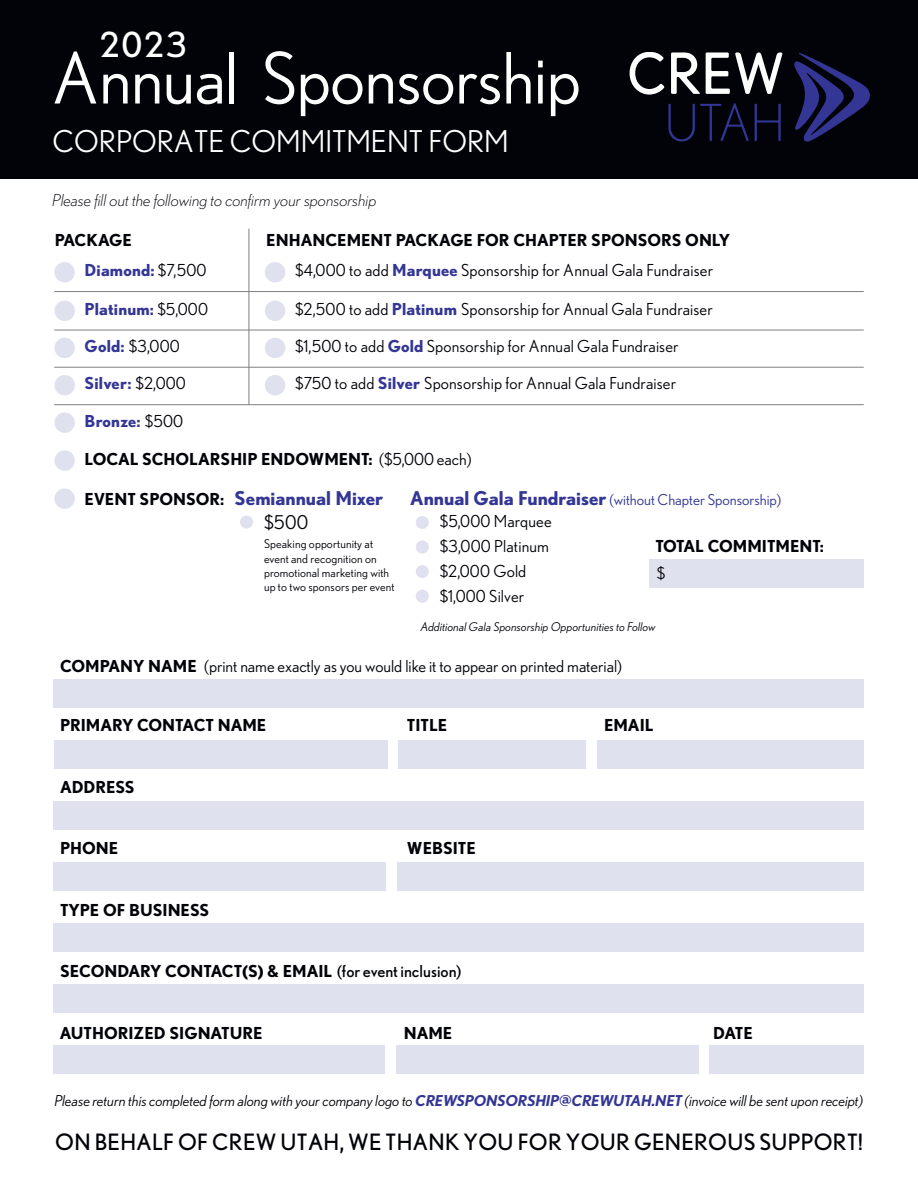
<style>
.page{position:relative;width:918px;height:1188px;background:#fff}
.page>*{position:absolute;margin:0;border:0;box-sizing:border-box;transform-origin:0 0}
.t1{font:70.65px "Nobel";letter-spacing:-.01em;color:#fff}
.t2{font:34.5px "Nobel";color:#fff}
.t3{font:30px "Nobel";color:#fff}
.t4{font:22.5px "Nobel";letter-spacing:.015em;color:#010308}
.t5{font:700 19.05px "Nobel";color:#333695}
.t6{font:19.05px "Nobel";color:#010308}
.t7{font:16.5px/24.8px "Nobel";letter-spacing:.01em;color:#010308}
.t8{font:700 16.5px "Nobel";color:#010308}
.t9{font:700 16.5px "Nobel";letter-spacing:.01em;color:#333695}
.t10{font:italic 300 16.5px "Nobel";color:#010308}
.t11{font:700 16.5px "Nobel";letter-spacing:-.02em;color:#010308}
.t12{font:italic 15px "Nobel";color:#010308}
.t13{font:15px "Nobel";color:#333695}
.t14{font:12px/14.4px "Nobel";letter-spacing:.01em;color:#010308}
.t15{font:italic 12px "Nobel";letter-spacing:.01em;color:#010308}
.s1{font-weight:400;color:#010308}
.s2{font-weight:700;color:#333695}
.s3{font-weight:400}
.s4{font-weight:700;font-size:19.05px}
.s5{font-weight:700}
</style>
<div class="page">
<div style="left:0;top:0;width:918px;height:179px;background:#010308"></div>
<hr style="left:54px;top:291px;width:810px;height:1px;background:#808080">
<hr style="left:54px;top:330px;width:810px;height:1px;background:#808080">
<hr style="left:54px;top:367px;width:810px;height:1px;background:#808080">
<hr style="left:54px;top:404px;width:810px;height:1px;background:#808080">
<div style="left:54px;top:262px;width:21px;height:20px;background:#e0e1ef;border-radius:50%"></div>
<div style="left:54px;top:301px;width:21px;height:20px;background:#e0e1ef;border-radius:50%"></div>
<div style="left:54px;top:338px;width:21px;height:20px;background:#e0e1ef;border-radius:50%"></div>
<div style="left:54px;top:375px;width:21px;height:20px;background:#e0e1ef;border-radius:50%"></div>
<div style="left:265px;top:262px;width:20px;height:20px;background:#e0e1ef;border-radius:50%"></div>
<div style="left:265px;top:301px;width:20px;height:20px;background:#e0e1ef;border-radius:50%"></div>
<div style="left:265px;top:338px;width:20px;height:20px;background:#e0e1ef;border-radius:50%"></div>
<div style="left:265px;top:375px;width:20px;height:20px;background:#e0e1ef;border-radius:50%"></div>
<div style="left:54px;top:680px;width:810px;height:28px;background:#e0e1ef"></div>
<div style="left:54px;top:741px;width:333px;height:28px;background:#e0e1ef"></div>
<div style="left:398px;top:741px;width:188px;height:28px;background:#e0e1ef"></div>
<div style="left:597px;top:741px;width:267px;height:28px;background:#e0e1ef"></div>
<div style="left:54px;top:801px;width:810px;height:29px;background:#e0e1ef"></div>
<div style="left:54px;top:862px;width:332px;height:29px;background:#e0e1ef"></div>
<div style="left:397px;top:862px;width:467px;height:29px;background:#e0e1ef"></div>
<div style="left:54px;top:923px;width:810px;height:29px;background:#e0e1ef"></div>
<div style="left:54px;top:984px;width:810px;height:28px;background:#e0e1ef"></div>
<div style="left:54px;top:1045px;width:331px;height:28px;background:#e0e1ef"></div>
<div style="left:396px;top:1045px;width:303px;height:28px;background:#e0e1ef"></div>
<div style="left:710px;top:1045px;width:154px;height:28px;background:#e0e1ef"></div>
<svg style="left:668px;top:103px;width:81px;height:38px"></svg>
<svg style="left:755px;top:104px;width:26px;height:37px"></svg>
<svg style="left:794px;top:52px;width:76px;height:90px"></svg>
<svg style="left:630px;top:52px;width:153px;height:43px"></svg>
<div style="left:54px;top:412px;width:21px;height:21px;background:#e0e1ef;border-radius:50%"></div>
<div style="left:54px;top:450px;width:21px;height:21px;background:#e0e1ef;border-radius:50%"></div>
<div style="left:649px;top:559px;width:215px;height:28px;background:#e0e1ef"></div>
<div style="left:54px;top:488px;width:21px;height:21px;background:#e0e1ef;border-radius:50%"></div>
<div style="left:240px;top:516px;width:13px;height:13px;background:#e0e1ef;border-radius:50%"></div>
<div style="left:416px;top:516px;width:13px;height:13px;background:#e0e1ef;border-radius:50%"></div>
<div style="left:416px;top:541px;width:13px;height:13px;background:#e0e1ef;border-radius:50%"></div>
<div style="left:416px;top:565px;width:13px;height:13px;background:#e0e1ef;border-radius:50%"></div>
<div style="left:416px;top:590px;width:13px;height:13px;background:#e0e1ef;border-radius:50%"></div>
<hr style="left:249px;top:229px;width:1px;height:176px;background:#808080">
<h2 class="t2" style="left:100px;top:24px;width:88px">2023</h2>
<h1 class="t1" style="left:52px;top:38px;width:530px">Annual Sponsorship</h1>
<h3 class="t3" style="left:53px;top:125px;width:458px">CORPORATE COMMITMENT FORM</h3>
<p class="t10" style="left:52px;top:191px;width:326px">Please fill out the following to confirm your sponsorship</p>
<p class="t11" style="left:55px;top:230px;width:79px">PACKAGE</p>
<p class="t8" style="left:266px;top:230px;width:465px">ENHANCEMENT PACKAGE FOR CHAPTER SPONSORS ONLY</p>
<p class="t9" style="left:85px;top:261px;width:123px">Diamond: <span class="s1">$7,500</span></p>
<p class="t9" style="left:85px;top:299px;width:125px">Platinum: <span class="s1">$5,000</span></p>
<p class="t7" style="left:85px;top:334px;width:97px"><span class="s2">Gold:</span> $3,000</p>
<p class="t9" style="left:85px;top:374px;width:103px">Silver: <span class="s1">$2,000</span></p>
<p class="t7" style="left:295px;top:258px;width:419px">$4,000 to add <span class="s2">Marquee</span> Sponsorship for Annual Gala Fundraiser</p>
<p class="t7" style="left:295px;top:296px;width:419px">$2,500 to add <span class="s2">Platinum</span> Sponsorship for Annual Gala Fundraiser</p>
<p class="t7" style="left:295px;top:334px;width:385px">$1,500 to add <span class="s2">Gold</span> Sponsorship for Annual Gala Fundraiser</p>
<p class="t7" style="left:295px;top:371px;width:382px">$750 to add <span class="s2">Silver</span> Sponsorship for Annual Gala Fundraiser</p>
<p class="t9" style="left:85px;top:411px;width:100px">Bronze: <span class="s1">$500</span></p>
<p class="t8" style="left:85px;top:449px;width:388px">LOCAL SCHOLARSHIP ENDOWMENT: <span class="s3">($5,000 each)</span></p>
<p class="t8" style="left:85px;top:489px;width:141px">EVENT SPONSOR:</p>
<p class="t5" style="left:235px;top:487px;width:150px">Semiannual Mixer</p>
<p class="t13" style="left:410px;top:491px;width:373px"><span class="s4">Annual Gala Fundraiser</span> (without Chapter Sponsorship)</p>
<p class="t7" style="left:440px;top:509px;width:114px">$5,000 Marquee $3,000 Platinum $2,000 Gold $1,000 Silver</p>
<p class="t15" style="left:421px;top:620px;width:237px">Additional Gala Sponsorship Opportunities to Follow</p>
<p class="t6" style="left:264px;top:512px;width:46px">$500</p>
<p class="t14" style="left:264px;top:537px;width:132px">Speaking opportunity at event and recognition on promotional marketing with up to two sponsors per event</p>
<p class="t8" style="left:655px;top:536px;width:170px">TOTAL COMMITMENT:</p>
<p class="t7" style="left:657px;top:560px;width:10px">$</p>
<p class="t7" style="left:60px;top:654px;width:563px"><span class="s5">COMPANY NAME</span> (print name exactly as you would like it to appear on printed material)</p>
<p class="t8" style="left:60px;top:716px;width:208px">PRIMARY CONTACT NAME</p>
<p class="t8" style="left:407px;top:716px;width:42px">TITLE</p>
<p class="t8" style="left:604px;top:716px;width:51px">EMAIL</p>
<p class="t8" style="left:60px;top:777px;width:76px">ADDRESS</p>
<p class="t8" style="left:60px;top:838px;width:60px">PHONE</p>
<p class="t8" style="left:407px;top:838px;width:70px">WEBSITE</p>
<p class="t8" style="left:60px;top:900px;width:151px">TYPE OF BUSINESS</p>
<p class="t8" style="left:60px;top:961px;width:403px">SECONDARY CONTACT(S) &amp; EMAIL <span class="s3">(for event inclusion)</span></p>
<p class="t8" style="left:60px;top:1023px;width:204px">AUTHORIZED SIGNATURE</p>
<p class="t8" style="left:404px;top:1023px;width:50px">NAME</p>
<p class="t8" style="left:713px;top:1023px;width:41px">DATE</p>
<p class="t12" style="left:55px;top:1092px;width:810px">Please return this completed form along with your company logo to <span class="s2">CREWSPONSORSHIP@CREWUTAH.NET</span> (invoice will be sent upon receipt)</p>
<h3 class="t4" style="left:55px;top:1129px;width:809px">ON BEHALF OF CREW UTAH, WE THANK YOU FOR YOUR GENEROUS SUPPORT!</h3>
</div>
